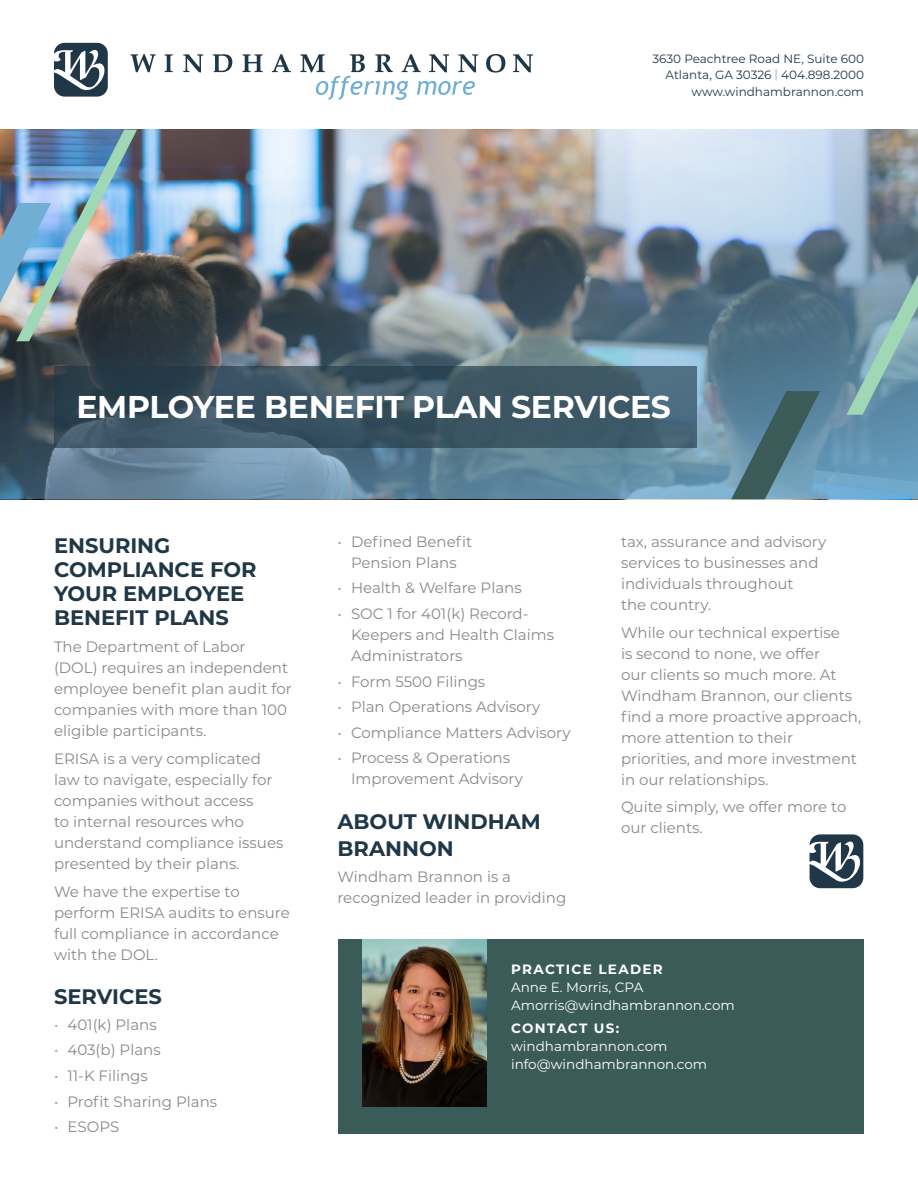
<style>
.page{position:relative;width:918px;height:1188px;background:#fff}
.page>*{position:absolute;margin:0;border:0;box-sizing:border-box;transform-origin:0 0}
.t1{font:700 31.5px "Montserrat";letter-spacing:-.01em;color:#fff}
.t2{font:700 21px/24px "Montserrat";color:#1f3746}
.t3{font:15px/21px "Montserrat";color:#88898e}
.t4{font:15px "Montserrat";color:#88888c}
.t5{font:13.5px/18px "Montserrat";color:#fff}
.t6{font:700 13.5px "Montserrat";letter-spacing:.1em;color:#fff}
.t7{font:12px "Montserrat";color:#1f3746}
.s1{color:#70aed4}
.s2{color:#88888c}
</style>
<div class="page">
<img style="left:0;top:130px;width:918px;height:369px">
<svg style="left:130px;top:54px;width:26px;height:18px"></svg>
<svg style="left:165px;top:54px;width:8px;height:18px"></svg>
<svg style="left:183px;top:54px;width:20px;height:18px"></svg>
<svg style="left:213px;top:54px;width:19px;height:18px"></svg>
<svg style="left:243px;top:54px;width:20px;height:18px"></svg>
<svg style="left:272px;top:54px;width:19px;height:18px"></svg>
<svg style="left:486px;top:54px;width:19px;height:19px"></svg>
<svg style="left:513px;top:54px;width:20px;height:18px"></svg>
<svg style="left:300px;top:54px;width:178px;height:46px"></svg>
<svg style="left:54px;top:43px;width:54px;height:54px"></svg>
<svg style="left:847px;top:275px;width:71px;height:140px;background:#7ba3ad"></svg>
<img style="left:0;top:130px;width:137px;height:211px">
<svg style="left:731px;top:391px;width:89px;height:108px;background:#557d8c"></svg>
<svg style="left:54px;top:367px;width:643px;height:81px;background:#3b5463"></svg>
<div style="left:338px;top:940px;width:526px;height:194px;background:#3b5b59"></div>
<img style="left:362px;top:940px;width:124px;height:167px">
<svg style="left:810px;top:834px;width:53px;height:54px"></svg>
<p class="t7" style="left:652px;top:50px;width:213px">3630 Peachtree Road NE, Suite 600</p>
<p class="t7" style="left:666px;top:67px;width:200px">Atlanta, GA 30326 <span class="s1">|</span> 404.898.2000</p>
<p class="t7" style="left:692px;top:83px;width:174px">www.windhambrannon.com</p>
<p class="t1" style="left:76px;top:384px;width:596px">EMPLOYEE BENEFIT PLAN SERVICES</p>
<p class="t2" style="left:54px;top:532px;width:204px">ENSURING<br>COMPLIANCE FOR<br>YOUR EMPLOYEE<br>BENEFIT PLANS</p>
<p class="t3" style="left:54px;top:636px;width:239px">The Department of Labor (DOL) requires an independent employee benefit plan audit for companies with more than 100 eligible participants.</p>
<p class="t3" style="left:54px;top:748px;width:231px">ERISA is a very complicated law to navigate, especially for companies without access<br>to internal resources who understand compliance issues presented by their plans.</p>
<p class="t3" style="left:54px;top:881px;width:237px">We have the expertise to perform ERISA audits to ensure full compliance in accordance with the DOL.</p>
<p class="t2" style="left:54px;top:984px;width:110px">SERVICES</p>
<p class="t4" style="left:54px;top:1014px;width:104px"><span class="s1">•</span> 401(k) Plans</p>
<p class="t3" style="left:54px;top:1039px;width:108px"><span class="s1">•</span> <span class="s2">403(</span>b) Plans</p>
<p class="t3" style="left:54px;top:1065px;width:95px"><span class="s1">•</span> 11-K Filings</p>
<p class="t3" style="left:54px;top:1090px;width:165px"><span class="s1">•</span> Profit Sharing Plans</p>
<p class="t3" style="left:54px;top:1116px;width:67px"><span class="s1">•</span> ESOPS</p>
<p class="t3" style="left:338px;top:530px;width:136px;text-align:center"><span class="s1">•</span> Defined Benefit<br>Pension Plans</p>
<p class="t3" style="left:338px;top:577px;width:186px"><span class="s1">•</span> Health &amp; Welfare Plans</p>
<p class="t3" style="left:351px;top:603px;width:205px;text-indent:-14px"><span class="s1">•</span> SOC 1 for 401(k) Record-<br>Keepers and Health Claims<br>Administrators</p>
<p class="t3" style="left:338px;top:670px;width:149px"><span class="s1">•</span> Form 5500 Filings</p>
<p class="t3" style="left:338px;top:696px;width:204px"><span class="s1">•</span> Plan Operations Advisory</p>
<p class="t3" style="left:338px;top:721px;width:235px"><span class="s1">•</span> Compliance Matters Advisory</p>
<p class="t3" style="left:351px;top:747px;width:173px;text-indent:-14px"><span class="s1">•</span> Process &amp; Operations<br>Impro<span class="s2">vement Advisory</span></p>
<p class="t2" style="left:338px;top:807px;width:205px;line-height:27px">ABOUT WINDHAM<br>BRANNON</p>
<p class="t3" style="left:338px;top:866px;width:230px">Windham Brannon is a recognized leader in providing</p>
<p class="t3" style="left:621px;top:530px;width:207px">tax, assurance and advisory services to businesses and individuals throughout<br>the country.</p>
<p class="t3" style="left:621px;top:621px;width:242px">While our technical expertise<br>is second to none, we offer<br>our clients so much more. At<br>Windham Brannon, our clients find a more proactive approach, more attention to their priorities, and more investment in our relationships.</p>
<p class="t3" style="left:621px;top:796px;width:227px">Quite simply, we offer more to our clients.</p>
<p class="t6" style="left:511px;top:959px;width:153px">PRACTICE LEADER</p>
<p class="t5" style="left:511px;top:978px;width:225px">Anne E. Morris, CPA<br>Amorris@windhambrannon.com</p>
<p class="t6" style="left:511px;top:1018px;width:110px">CONTACT US:</p>
<p class="t5" style="left:511px;top:1036px;width:198px">windhambrannon.com info@windhambrannon.com</p>
</div>
